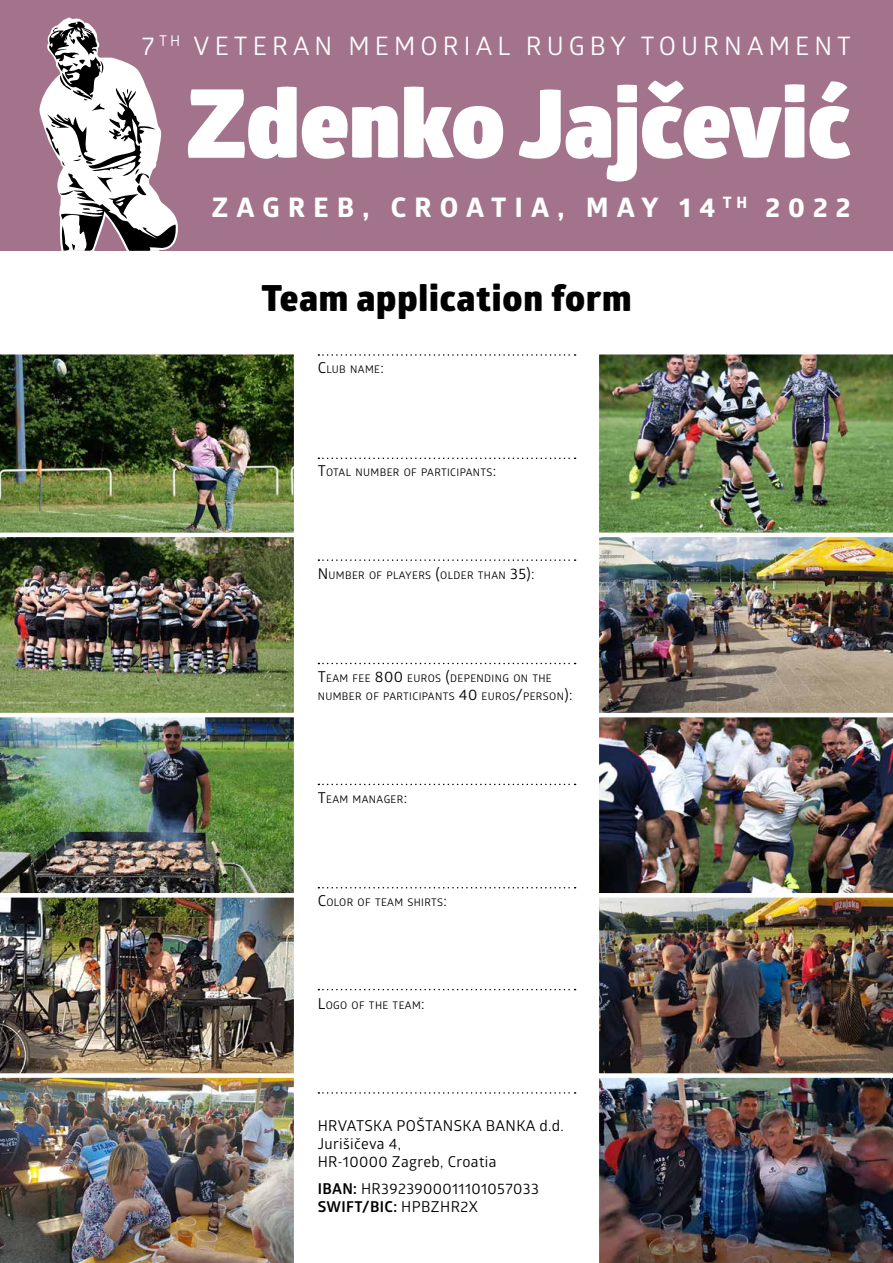
<style>
.page{position:relative;width:893px;height:1263px;background:#fff}
.page>*{position:absolute;margin:0;border:0;box-sizing:border-box;transform-origin:0 0}
.t1{font:900 94.95px "Glober";color:#fff}
.t2{font:800 36px "Glober";letter-spacing:.025em;color:#000}
.t3{font:700 27px "Globerx";letter-spacing:.305em;color:#fff}
.t4{font:25.5px "Glober";letter-spacing:.2em;color:#fff}
.t5{font:15px/18px "Glober";letter-spacing:.025em;color:#000}
.t6{font:10.5px/18px "Glober";letter-spacing:.035em;color:#000}
.s1{font-size:15px}
.s2{font-weight:700}
</style>
<div class="page">
<img style="left:0;top:1078px;width:294px;height:185px">
<img style="left:599px;top:1078px;width:294px;height:185px">
<img style="left:0;top:897px;width:294px;height:181px">
<img style="left:599px;top:897px;width:294px;height:181px">
<img style="left:599px;top:717px;width:294px;height:177px">
<img style="left:0;top:717px;width:294px;height:177px">
<img style="left:0;top:537px;width:294px;height:176px">
<img style="left:599px;top:537px;width:294px;height:176px">
<img style="left:599px;top:354px;width:294px;height:179px">
<img style="left:0;top:354px;width:294px;height:179px">
<div style="left:0;top:0;width:893px;height:251px;background:#a3738b"></div>
<svg style="left:39px;top:17px;width:139px;height:234px"></svg>
<svg style="left:318px;top:354px;width:258px;height:2px"></svg>
<svg style="left:318px;top:559px;width:258px;height:2px"></svg>
<svg style="left:318px;top:458px;width:258px;height:1px"></svg>
<svg style="left:318px;top:663px;width:258px;height:1px"></svg>
<svg style="left:318px;top:784px;width:258px;height:1px"></svg>
<svg style="left:318px;top:989px;width:258px;height:1px"></svg>
<svg style="left:318px;top:887px;width:258px;height:1px"></svg>
<svg style="left:318px;top:1092px;width:258px;height:2px"></svg>
<h3 class="t4" style="left:142px;top:28px;width:711px">7 <sup>TH</sup> VETERAN MEMORIAL RUGBY TOURNAMENT</h3>
<h1 class="t1" style="left:187px;top:51px;width:665px">Zdenko Jajčević</h1>
<h3 class="t3" style="left:212px;top:188px;width:640px">ZAGREB, CROATIA, MAY 14 <sup>TH</sup> 2022</h3>
<h2 class="t2" style="left:261px;top:271px;width:371px">Team application form</h2>
<p class="t6" style="left:318px;top:360px;width:68px"><span class="s1">C</span>LUB NAME<span class="s1">:</span></p>
<p class="t6" style="left:318px;top:463px;width:180px"><span class="s1">T</span>OTAL NUMBER OF PARTICIPANTS<span class="s1">:</span></p>
<p class="t6" style="left:318px;top:566px;width:218px"><span class="s1">N</span> UMBER OF PLAYERS <span class="s1">(</span>OLDER THAN <span class="s1">35):</span></p>
<p class="t6" style="left:318px;top:669px;width:256px"><span class="s1">T</span>EAM FEE <span class="s1">800</span> EUROS <span class="s1">(</span>DEPENDING ON THE<br>NUMBER OF PARTICIPANTS <span class="s1">40</span> EUROS<span class="s1">/</span>PERSON<span class="s1">):</span></p>
<p class="t6" style="left:318px;top:790px;width:91px"><span class="s1">T</span>EAM MANAGER<span class="s1">:</span></p>
<p class="t6" style="left:318px;top:893px;width:131px"><span class="s1">C</span>OLOR OF TEAM SHIRTS<span class="s1">:</span></p>
<p class="t6" style="left:318px;top:996px;width:109px"><span class="s1">L</span>OGO OF THE TEAM<span class="s1">:</span></p>
<h3 class="t5" style="left:318px;top:1116px;width:248px">HRVATSKA POŠTANSKA BANKA d.d.<br>Jurišičeva 4,<br>HR-10000 Zagreb, Croatia</h3>
<h3 class="t5" style="left:318px;top:1179px;width:223px"><span class="s2">IBAN:</span> HR3923900011101057033<br><span class="s2">SWIFT/BIC:</span> HPBZHR2X</h3>
</div>
